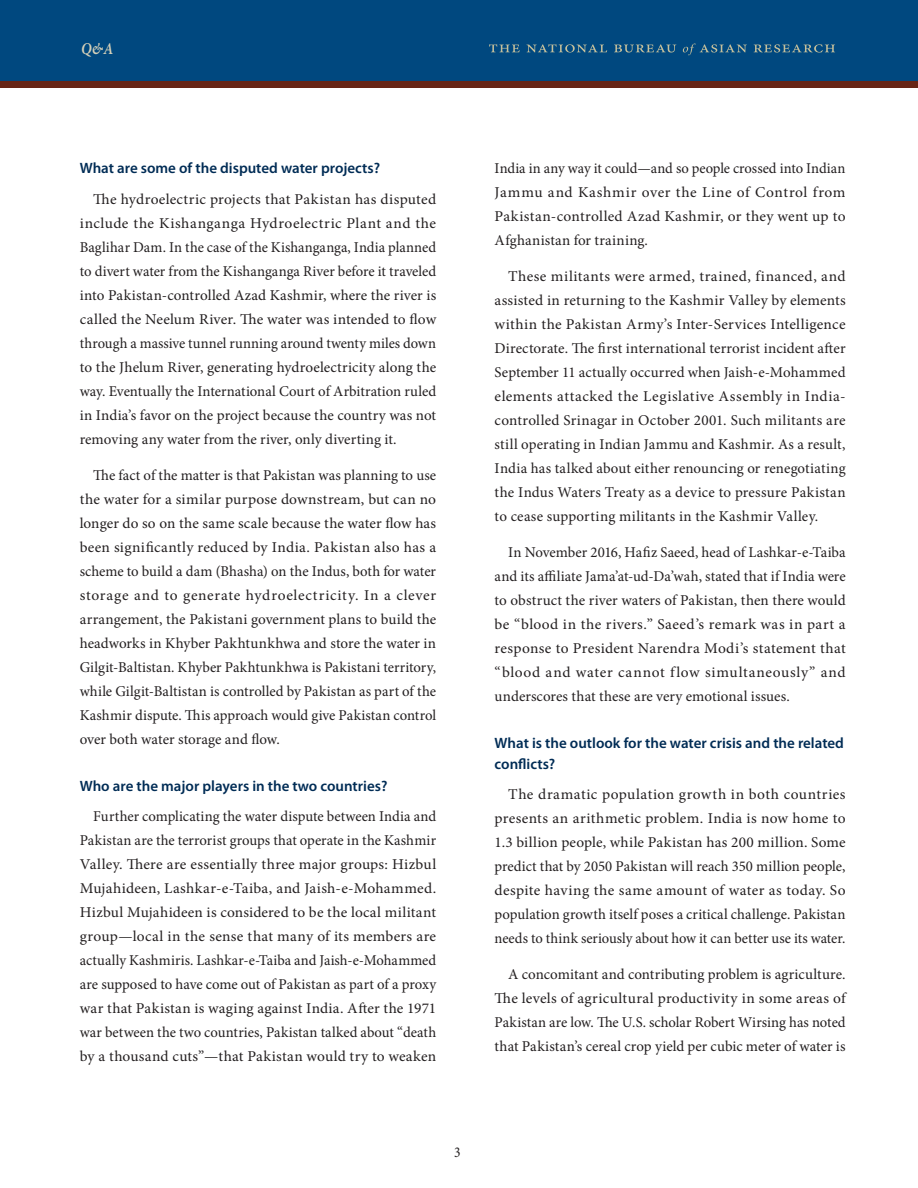
<style>
.page{position:relative;width:918px;height:1188px;background:#fff}
.page>*{position:absolute;margin:0;border:0;box-sizing:border-box;transform-origin:0 0}
.A__Body_Text_1{font:italic 600 16.5px "Minion Pro";color:#d6d1b9;scale:.9 1}
.A__Body_Text_1-2{font:15px/24px "Minion Pro";letter-spacing:.005em;color:#231f20;text-align:justify}
.A__Second_Level_Head{font:600 15px/21px "Myriad Pro";color:#002c55}
.A__First_Level_Heade{font:15px "Minion Pro";color:#231f20;scale:.9 1}
</style>
<div class="page">
<div style="left:0;top:0;width:918px;height:82px;background:#00487f"></div>
<div style="left:0;top:81px;width:918px;height:7px;background:#672516"></div>
<svg style="left:489px;top:44px;width:31px;height:8px"></svg>
<svg style="left:527px;top:44px;width:80px;height:9px"></svg>
<svg style="left:614px;top:44px;width:62px;height:9px"></svg>
<svg style="left:683px;top:44px;width:64px;height:11px"></svg>
<svg style="left:754px;top:44px;width:81px;height:9px"></svg>
<p class="A__Body_Text_1" style="left:81px;top:39px;width:38px">Q&amp;A</p>
<p class="A__Second_Level_Head" style="left:80px;top:157px;width:302px">What are some of the disputed water projects?</p>
<p class="A__Body_Text_1-2" style="left:80px;top:187px;width:358px;text-indent:14px">The hydroelectric projects that Pakistan has disputed include the Kishanganga Hydroelectric Plant and the Baglihar Dam. In the case of the Kishanganga, India planned to divert water from the Kishanganga River before it traveled into Pakistan-controlled Azad Kashmir, where the river is called the Neelum River. The water was intended to flow through a massive tunnel running around twenty miles down to the Jhelum River, generating hydroelectricity along the way. Eventually the International Court of Arbitration ruled in India’s favor on the project because the country was not removing any water from the river, only diverting it.</p>
<p class="A__Body_Text_1-2" style="left:80px;top:463px;width:358px;text-indent:14px">The fact of the matter is that Pakistan was planning to use the water for a similar purpose downstream, but can no longer do so on the same scale because the water flow has been significantly reduced by India. Pakistan also has a scheme to build a dam (Bhasha) on the Indus, both for water storage and to generate hydroelectricity. In a clever arrangement, the Pakistani government plans to build the headworks in Khyber Pakhtunkhwa and store the water in Gilgit-Baltistan. Khyber Pakhtunkhwa is Pakistani territory, while Gilgit-Baltistan is controlled by Pakistan as part of the Kashmir dispute. This approach would give Pakistan control over both water storage and flow.</p>
<p class="A__Second_Level_Head" style="left:80px;top:775px;width:309px">Who are the major players in the two countries?</p>
<p class="A__Body_Text_1-2" style="left:80px;top:805px;width:358px;text-indent:14px">Further complicating the water dispute between India and Pakistan are the terrorist groups that operate in the Kashmir Valley. There are essentially three major groups: Hizbul Mujahideen, Lashkar-e-Taiba, and Jaish-e-Mohammed.<br>Hizbul Mujahideen is considered to be the local militant group—local in the sense that many of its members are actually Kashmiris. Lashkar-e-Taiba and Jaish-e-Mohammed are supposed to have come out of Pakistan as part of a proxy war that Pakistan is waging against India. After the 1971 war between the two countries, Pakistan talked about “death by a thousand cuts”—that Pakistan would try to weaken</p>
<p class="A__First_Level_Heade" style="left:454px;top:1142px;width:9px">3</p>
<p class="A__Body_Text_1-2" style="left:495px;top:156px;width:352px">India in any way it could—and so people crossed into Indian Jammu and Kashmir over the Line of Control from Pakistan-controlled Azad Kashmir, or they went up to Afghanistan for training.</p>
<p class="A__Body_Text_1-2" style="left:495px;top:264px;width:353px;text-indent:14px">These militants were armed, trained, financed, and assisted in returning to the Kashmir Valley by elements within the Pakistan Army’s Inter-Services Intelligence Directorate. The first international terrorist incident after September 11 actually occurred when Jaish-e-Mohammed elements attacked the Legislative Assembly in India&shy;controlled Srinagar in October 2001. Such militants are still operating in Indian Jammu and Kashmir. As a result, India has talked about either renouncing or renegotiating the Indus Waters Treaty as a device to pressure Pakistan to cease supporting militants in the Kashmir Valley.</p>
<p class="A__Body_Text_1-2" style="left:495px;top:540px;width:353px;text-indent:14px">In November 2016, Hafiz Saeed, head of Lashkar-e-Taiba and its affiliate Jama’at-ud-Da’wah, stated that if India were to obstruct the river waters of Pakistan, then there would be “blood in the rivers.” Saeed’s remark was in part a response to President Narendra Modi’s statement that “blood and water cannot flow simultaneously” and underscores that these are very emotional issues.</p>
<p class="A__Second_Level_Head" style="left:495px;top:732px;width:351px">What is the outlook for the water crisis and the related conflicts?</p>
<p class="A__Body_Text_1-2" style="left:495px;top:783px;width:353px;text-indent:14px">The dramatic population growth in both countries presents an arithmetic problem. India is now home to 1.3 billion people, while Pakistan has 200 million. Some predict that by 2050 Pakistan will reach 350 million people, despite having the same amount of water as today. So population growth itself poses a critical challenge. Pakistan needs to think seriously about how it can better use its water.</p>
<p class="A__Body_Text_1-2" style="left:495px;top:963px;width:353px;text-indent:14px">A concomitant and contributing problem is agriculture.<br>The levels of agricultural productivity in some areas of Pakistan are low. The U.S. scholar Robert Wirsing has noted that Pakistan’s cereal crop yield per cubic meter of water is</p>
</div>
